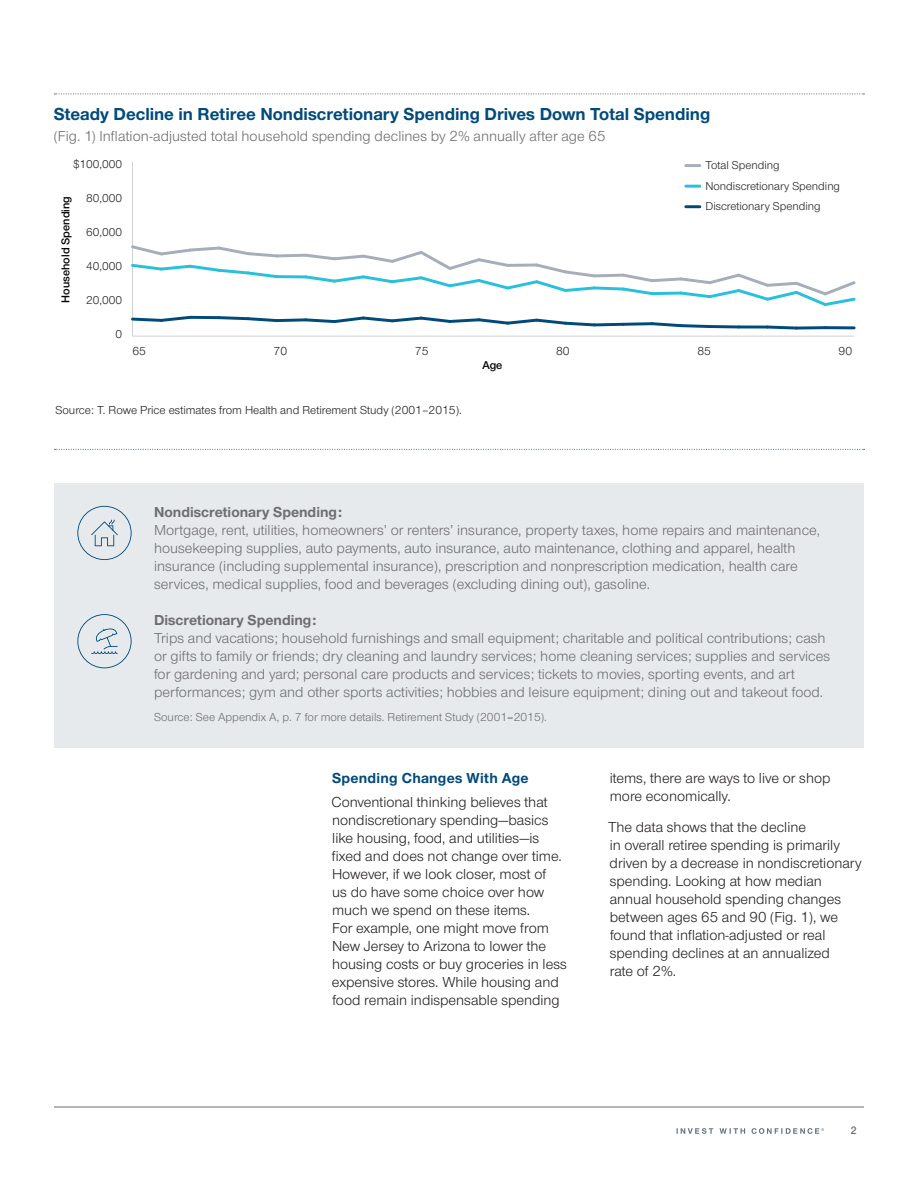
<style>
.page{position:relative;width:918px;height:1188px;background:#fff}
.page>*{position:absolute;margin:0;border:0;box-sizing:border-box;transform-origin:0 0}
.t1{font:700 18px "Nimbus Sans Novus";color:#004a79}
.t2{font:15px/18px "Nimbus Sans Novus";color:#6d6e71}
.t3{font:15px/18px "Nimbus Sans Novus";color:#231f20}
.t4{font:15px "Nimbus Sans Novus";letter-spacing:.005em;color:#6c6d70}
.t5{font:700 15px "Nimbus Sans Novus";color:#6d6e71}
.t6{font:700 15px "Nimbus Sans Novus";letter-spacing:.015em;color:#004a79}
.t7{font:12px "Nimbus Sans Novus";color:#201d1e}
.t8{font:12px "Nimbus Sans Novus";color:#6d6e71}
.t9{font:12px "Nimbus Sans Novus";color:#231f20}
.t10{font:11.85px/20.5px "Nimbus Sans Novus";color:#231f20}
.t11{font:600 11.85px "Nimbus Sans Novus";color:#050504}
.t12{font:600 11.25px "Nimbus Sans Novus";color:#6c6d70}
.s1{color:#201d1e}
</style>
<div class="page">
<hr style="left:54px;top:1107px;width:810px;height:1px;background:#6c6d70">
<svg style="left:677px;top:1128px;width:147px;height:6px"></svg>
<svg style="left:55px;top:449px;width:810px;height:1px"></svg>
<div style="left:54px;top:483px;width:810px;height:265px;background:#e7eaed"></div>
<hr style="left:133px;top:336px;width:721px;height:1px;background:#ced2d9">
<hr style="left:132px;top:162px;width:1px;height:174px;background:#ced2d9">
<svg style="left:131px;top:315px;width:62px;height:7px"></svg>
<hr style="left:190px;top:316px;width:29px;height:3px;background:#004a79">
<svg style="left:216px;top:316px;width:523px;height:13px"></svg>
<svg style="left:739px;top:325px;width:26px;height:4px"></svg>
<svg style="left:765px;top:325px;width:31px;height:5px"></svg>
<svg style="left:796px;top:326px;width:29px;height:4px"></svg>
<hr style="left:825px;top:326px;width:29px;height:3px;background:#004a79">
<svg style="left:131px;top:245px;width:725px;height:61px"></svg>
<hr style="left:686px;top:164px;width:14px;height:3px;background:#a7aeb9">
<hr style="left:686px;top:185px;width:14px;height:3px;background:#29c0da">
<hr style="left:686px;top:205px;width:14px;height:3px;background:#004a79">
<svg style="left:54px;top:93px;width:810px;height:2px"></svg>
<svg style="left:77px;top:506px;width:55px;height:54px"></svg>
<svg style="left:77px;top:614px;width:55px;height:54px"></svg>
<p class="t1" style="left:54px;top:102px;width:658px">Steady Decline in Retiree Nondiscretionary Spending Drives Down Total Spending</p>
<p class="t4" style="left:54px;top:126px;width:553px">(Fig. 1) Inflation-adjusted total household spending declines by 2% annually after age 65</p>
<p class="t10" style="left:73px;top:154px;width:51px">$100,000</p>
<p class="t11" style="left:58px;top:303px;width:108px;rotate:-90deg">Household Spending</p>
<p class="t10" style="left:86px;top:188px;width:37px">80,000</p>
<p class="t10" style="left:86px;top:222px;width:37px">60,000</p>
<p class="t10" style="left:86px;top:256px;width:37px">40,000</p>
<p class="t10" style="left:86px;top:290px;width:37px">20,000</p>
<p class="t10" style="left:116px;top:324px;width:8px">0</p>
<p class="t10" style="left:706px;top:154px;width:136px">Total Spending<br>Nondiscretionary Spending<br>Discretionary Spending</p>
<p class="t9" style="left:132px;top:343px;width:15px">65</p>
<p class="t9" style="left:274px;top:343px;width:15px">70</p>
<p class="t9" style="left:415px;top:343px;width:15px">75</p>
<p class="t9" style="left:556px;top:343px;width:15px">80</p>
<p class="t9" style="left:697px;top:343px;width:15px">85</p>
<p class="t9" style="left:839px;top:343px;width:15px">90</p>
<p class="t11" style="left:482px;top:357px;width:21px">Age</p>
<p class="t7" style="left:55px;top:402px;width:408px">Source: T. Rowe Price estimates from Health and Retirement Study (2001–2015).</p>
<p class="t5" style="left:154px;top:502px;width:190px">Nondiscretionary Spending:</p>
<p class="t2" style="left:154px;top:521px;width:668px">Mortgage, rent, utilities, homeowners’ or renters’ insurance, property taxes, home repairs and maintenance, housekeeping supplies, auto payments, auto insurance, auto maintenance, clothing and apparel, health insurance (including supplemental insurance), prescription and nonprescription medication, health care services, medical supplies, food and beverages (excluding dining out), gasoline.</p>
<p class="t5" style="left:154px;top:610px;width:164px">Discretionary Spending:</p>
<p class="t2" style="left:154px;top:629px;width:678px">Trips and vacations; household furnishings and small equipment; charitable and political contributions; cash or gifts to family or friends; dry cleaning and laundry services; home cleaning services; supplies and services for gardening and yard; personal care products and services; tickets to movies, sporting events, and art performances; gym and other sports activities; hobbies and leisure equipment; dining out and takeout food.</p>
<p class="t8" style="left:154px;top:709px;width:394px">Source: See Appendix A, p. 7 for more details. Retirement Study (2001<span class="s1">–</span>2015).</p>
<p class="t6" style="left:332px;top:767px;width:198px">Spending Changes With Age</p>
<p class="t3" style="left:332px;top:792px;width:237px">Conventional thinking believes that nondiscretionary spending—basics like housing, food, and utilities—is fixed and does not change over time.<br>However, if we look closer, most of<br>us do have some choice over how much we spend on these items.<br>For example, one might move from New Jersey to Arizona to lower the housing costs or buy groceries in less expensive stores. While housing and food remain indispensable spending</p>
<p class="t3" style="left:610px;top:768px;width:222px">items, there are ways to live or shop more economically.</p>
<p class="t3" style="left:608px;top:818px;width:255px">The data shows that the decline<br>in overall retiree spending is primarily driven by a decrease in nondiscretionary spending. Looking at how median annual household spending changes between ages 65 and 90 (Fig. 1), we found that inflation-adjusted or real spending declines at an annualized<br>rate of 2%.</p>
<p class="t12" style="left:851px;top:1123px;width:7px">2</p>
</div>
